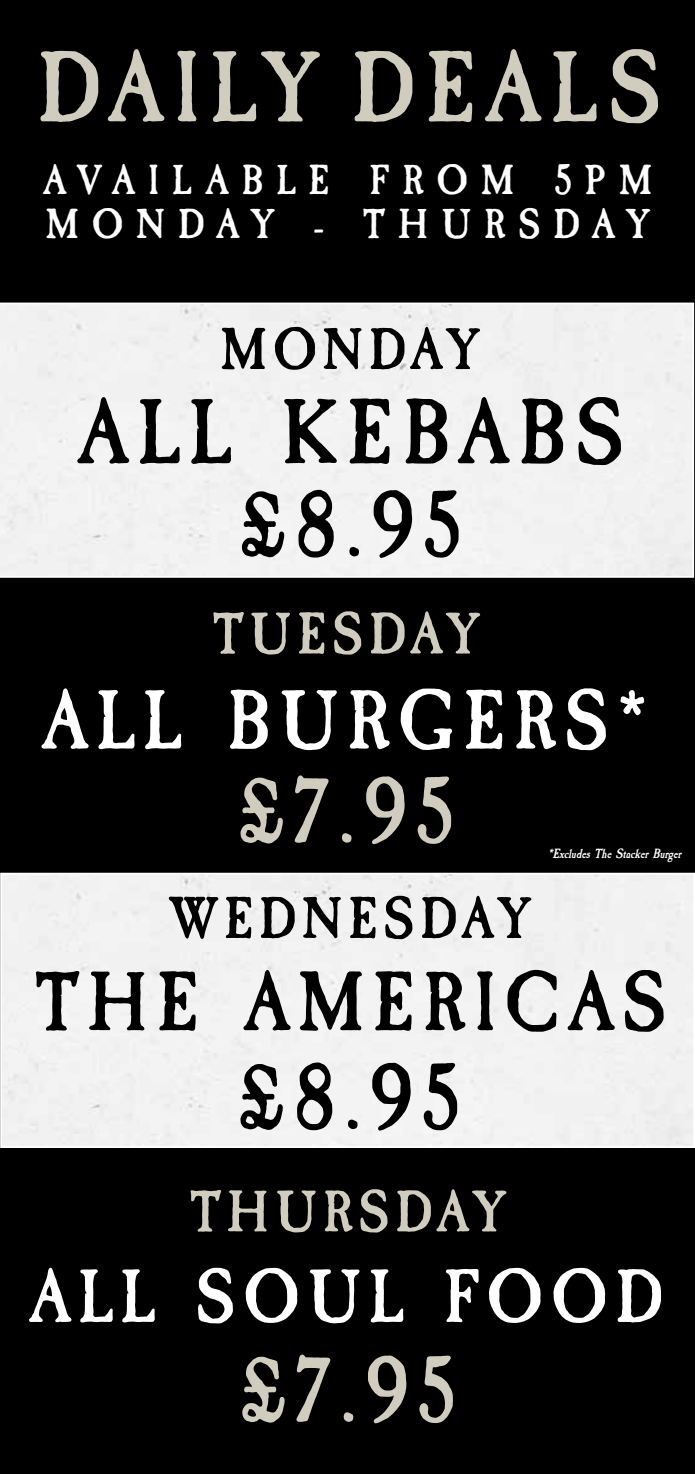
<style>
.page{position:relative;width:695px;height:1474px;background:#fff}
.page>*{position:absolute;margin:0;border:0;box-sizing:border-box;transform-origin:0 0}
.t1{font:700 105px "Caslon Antique";letter-spacing:.1em;color:#d0ccbe}
.t2{font:700 96.25px "Caslon Antique";letter-spacing:.1em;color:#000}
.t3{font:700 95.38px "Caslon Antique";color:#d0ccbe}
.t4{font:700 95.38px "Caslon Antique";color:#000}
.t5{font:700 87.5px "Caslon Antique";letter-spacing:.1em;color:#fff}
.t6{font:700 87.5px "Caslon Antique";letter-spacing:.1em;color:#000}
.t7{font:700 78.75px "Caslon Antique";letter-spacing:.1em;color:#fff}
.t8{font:700 61.25px "Caslon Antique";letter-spacing:.1em;color:#d0ccbe}
.t9{font:700 61.25px "Caslon Antique";letter-spacing:.1em;color:#000}
.t10{font:700 43.75px/43.8px "Caslon Antique";letter-spacing:.3em;color:#fff}
.t11{font:italic 700 14px "Caslon Antique";color:#fff}
</style>
<div class="page">
<div style="left:0;top:0;width:694px;height:1473px;background:#000"></div>
<div style="left:0;top:302px;width:694px;height:276px;background:#f1f1f1"></div>
<div style="left:3px;top:875px;width:688px;height:269px;background:#f1f1f1"></div>
<div style="left:0;top:872px;width:694px;height:275px;border:2px solid #fff"></div>
<h1 class="t1" style="left:37px;top:28px;width:625px">DAILY DEALS</h1>
<p class="t10" style="left:43px;top:159px;width:610px">AVAILABLE FROM 5PM<br>MONDAY - THURSDAY</p>
<h3 class="t9" style="left:220px;top:314px;width:260px">MONDAY</h3>
<h2 class="t2" style="left:77px;top:378px;width:547px">ALL KEBABS</h2>
<h3 class="t4" style="left:240px;top:471px;width:222px">£8.95</h3>
<h3 class="t8" style="left:212px;top:599px;width:268px">TUESDAY</h3>
<h3 class="t5" style="left:41px;top:671px;width:606px">ALL BURGERS*</h3>
<h3 class="t3" style="left:238px;top:757px;width:216px">£7.95</h3>
<p class="t11" style="left:547px;top:845px;width:135px">*Excludes The Stacker Burger</p>
<h3 class="t9" style="left:168px;top:883px;width:363px">WEDNESDAY</h3>
<h3 class="t6" style="left:35px;top:952px;width:632px">THE AMERICAS</h3>
<h3 class="t4" style="left:238px;top:1043px;width:222px">£8.95</h3>
<h3 class="t8" style="left:190px;top:1176px;width:317px">THURSDAY</h3>
<h3 class="t7" style="left:29px;top:1251px;width:634px">ALL SOUL FOOD</h3>
<h3 class="t3" style="left:240px;top:1336px;width:216px">£7.95</h3>
</div>
